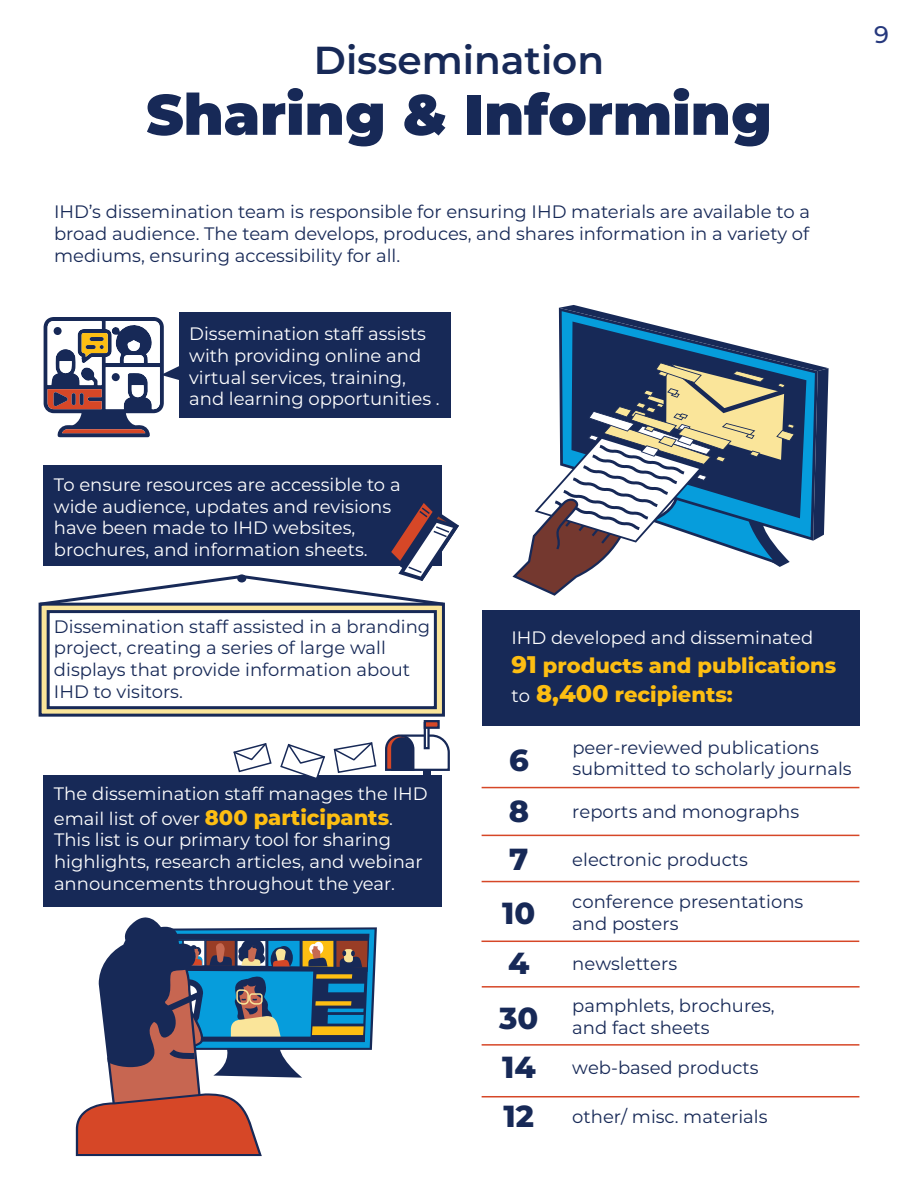
<style>
.page{position:relative;width:918px;height:1188px;background:#fff}
.page>*{position:absolute;margin:0;border:0;box-sizing:border-box;transform-origin:0 0}
.t1{font:900 57px "Montserrat";color:#172957}
.t2{font:600 39px "Montserrat";color:#172957}
.t3{font:800 30.45px "Montserrat";color:#172957}
.t4{font:500 24px "Montserrat";color:#26387d}
.t5{font:800 21px/28.8px "Montserrat";color:#fdbe12}
.t6{font:18px/21.6px "Montserrat";color:#172957}
.t7{font:18px/21.6px "Montserrat";color:#fff}
.s1{font-weight:800;font-size:21px;color:#fdbe12}
.s2{font-size:24px}
.s3{font-weight:400;font-size:18px;color:#fff}
</style>
<div class="page">
<svg style="left:39px;top:608px;width:406px;height:109px;background:#aca585"></svg>
<div style="left:47px;top:610px;width:390px;height:99px;background:#fff;border:3px solid #172957"></div>
<div style="left:180px;top:312px;width:271px;height:105px;background:#172957"></div>
<div style="left:423px;top:770px;width:7px;height:25px;background:#172957"></div>
<svg style="left:424px;top:729px;width:6px;height:4px"></svg>
<div style="left:424px;top:720px;width:16px;height:9px;background:#d64727;border:2px solid #172957"></div>
<svg style="left:385px;top:733px;width:65px;height:39px"></svg>
<div style="left:44px;top:776px;width:398px;height:131px;background:#172957"></div>
<div style="left:44px;top:465px;width:398px;height:101px;background:#172957"></div>
<svg style="left:512px;top:305px;width:317px;height:291px"></svg>
<svg style="left:76px;top:918px;width:301px;height:238px"></svg>
<svg style="left:38px;top:497px;width:421px;height:111px"></svg>
<svg style="left:333px;top:742px;width:44px;height:31px"></svg>
<svg style="left:279px;top:743px;width:47px;height:35px"></svg>
<svg style="left:233px;top:743px;width:39px;height:30px"></svg>
<svg style="left:44px;top:317px;width:140px;height:120px"></svg>
<div style="left:482px;top:610px;width:378px;height:116px;background:#172957"></div>
<hr style="left:482px;top:787px;width:377px;height:1px;background:#d64727">
<hr style="left:482px;top:835px;width:377px;height:1px;background:#d64727">
<hr style="left:482px;top:881px;width:377px;height:1px;background:#d64727">
<hr style="left:481px;top:941px;width:378px;height:1px;background:#d64727">
<hr style="left:482px;top:986px;width:378px;height:2px;background:#d64727">
<hr style="left:482px;top:1044px;width:377px;height:2px;background:#d64727">
<hr style="left:482px;top:1096px;width:377px;height:1px;background:#d64727">
<h1 class="t2" style="left:314px;top:33px;width:292px">Dissemination</h1>
<h1 class="t1" style="left:146px;top:72px;width:627px">Sharing &amp; Informing</h1>
<p class="t6" style="left:54px;top:200px;width:757px;text-align:justify">IHD’s dissemination team is responsible for ensuring IHD materials are available to a broad audience. The team develops, produces, and shares information in a variety of mediums, ensuring accessibility for all.</p>
<p class="t7" style="left:189px;top:323px;width:252px">Dissemination staff assists with providing online and virtual services, training, and learning opportunities .</p>
<h3 class="t4" style="left:874px;top:17px;width:16px">9</h3>
<p class="t7" style="left:54px;top:473px;width:348px">To ensure resources are accessible to a wide audience, updates and revisions have been made to IHD websites, brochures, and information sheets.</p>
<p class="t6" style="left:54px;top:615px;width:378px">Dissemination staff assisted in a branding project, creating a series of large wall displays that provide information about IHD to visitors.</p>
<p class="t7" style="left:54px;top:780px;width:375px;line-height:25.2px">The dissemination staff manages the IHD email list of over <span class="s1">800 participants</span>.</p>
<p class="t7" style="left:54px;top:829px;width:370px">This list is our primary tool for sharing highlights, research articles, and webinar announcements throughout the year.</p>
<p class="t7" style="left:511px;top:626px;width:303px">IHD developed and disseminated</p>
<p class="t5" style="left:511px;top:650px;width:326px"><span class="s2">91</span> products and publications <span class="s3">to</span> <span class="s2">8,400</span> recipients:</p>
<p class="t3" style="left:509px;top:737px;width:21px">6</p>
<p class="t6" style="left:572px;top:736px;width:281px">peer-reviewed publications submitted to scholarly journals</p>
<p class="t3" style="left:509px;top:789px;width:22px">8</p>
<p class="t6" style="left:572px;top:800px;width:228px">reports and monographs</p>
<p class="t3" style="left:509px;top:837px;width:21px">7</p>
<p class="t6" style="left:572px;top:848px;width:177px">electronic products</p>
<p class="t3" style="left:502px;top:891px;width:35px">10</p>
<p class="t6" style="left:572px;top:890px;width:233px">conference presentations and posters</p>
<p class="t3" style="left:508px;top:941px;width:23px">4</p>
<p class="t6" style="left:572px;top:952px;width:106px">newsletters</p>
<p class="t3" style="left:499px;top:996px;width:41px">30</p>
<p class="t6" style="left:572px;top:994px;width:204px">pamphlets, brochures, and fact sheets</p>
<p class="t3" style="left:502px;top:1045px;width:35px">14</p>
<p class="t6" style="left:572px;top:1056px;width:188px">web-based products</p>
<p class="t3" style="left:504px;top:1093px;width:32px">12</p>
<p class="t6" style="left:572px;top:1105px;width:197px">other/ misc. materials</p>
</div>
